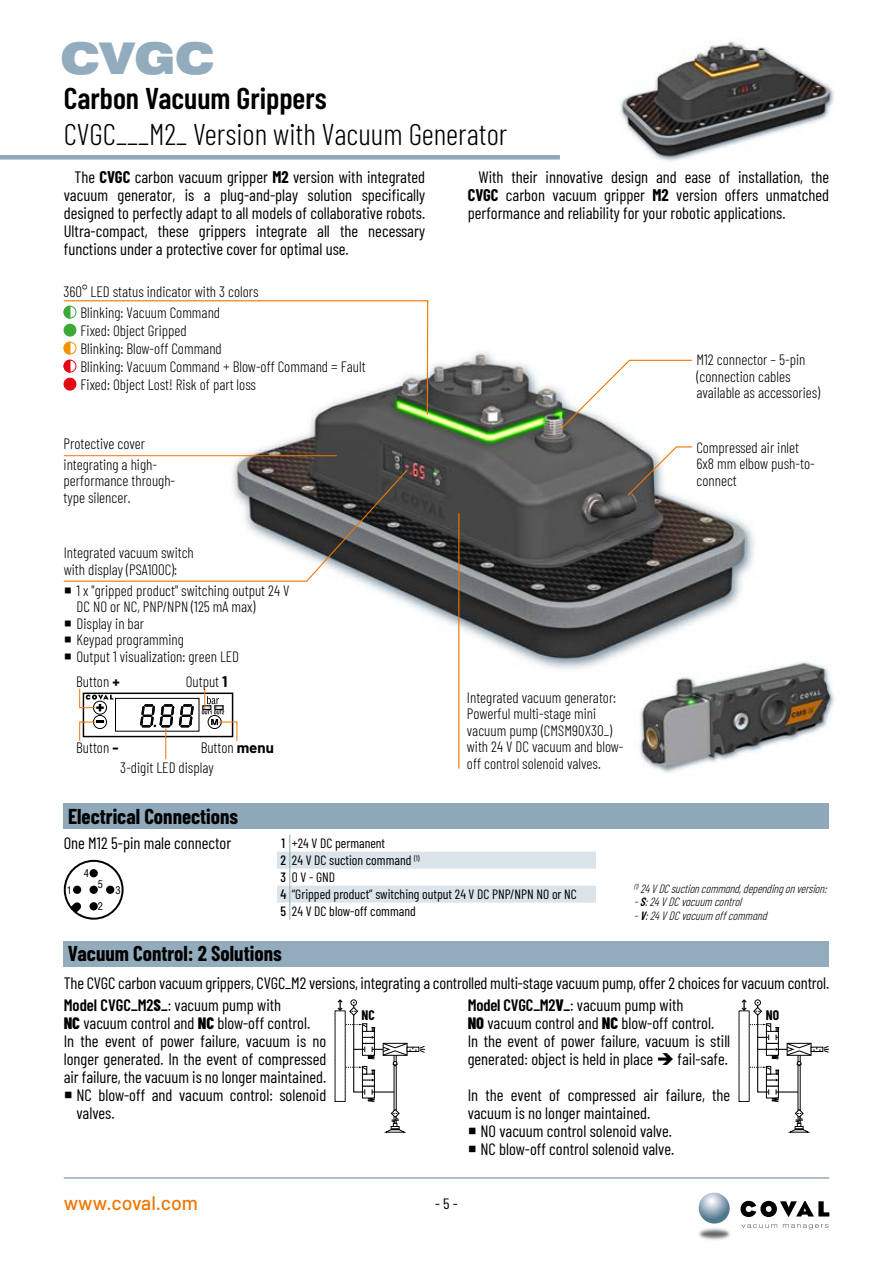
<style>
.page{position:relative;width:893px;height:1263px;background:#fff}
.page>*{position:absolute;margin:0;border:0;box-sizing:border-box;transform-origin:0 0}
.t1{font:900 45px "Pragmatica Ext";color:#92acbe}
.t2{font:300 30px "Barlow Condensed";color:#000}
.t3{font:600 30px "Barlow Condensed";color:#000}
.t4{font:700 21px "Barlow Condensed";color:#000}
.t5{font:500 19.5px "Barlow";color:#ee7601}
.t6{font:16.5px/18px "Barlow Condensed";color:#000;text-align:justify}
.t7{font:300 15px/16.5px "Barlow Condensed";color:#000}
.t8{font:15px "Barlow Condensed";color:#000;scale:1.05 1}
.t9{font:13.5px/17px "Barlow Condensed";color:#000}
.t10{font:700 13.5px "Barlow Condensed";color:#000}
.t11{font:italic 300 12px/13.5px "Barlow Condensed";color:#000}
.t12{font:condensed 10.5px "Helvetica";color:#000}
.s1{font-weight:700}
.s2{font-family:"Barlow";font-weight:700}
.s3{font-weight:500}
.s4{font-weight:600}
.s5{font-weight:800}
</style>
<div class="page">
<img style="left:620px;top:41px;width:214px;height:121px">
<hr style="left:64px;top:1177px;width:765px;height:2px;background:#92acbe">
<div style="left:0;top:155px;width:560px;height:5px;background:#8fa8ba"></div>
<img style="left:699px;top:1228px;width:31px;height:12px">
<svg style="left:698px;top:1192px;width:32px;height:32px"></svg>
<svg style="left:742px;top:1224px;width:35px;height:4px"></svg>
<svg style="left:783px;top:1224px;width:45px;height:5px"></svg>
<svg style="left:740px;top:1201px;width:89px;height:16px"></svg>
<div style="left:64px;top:803px;width:765px;height:26px;background:#8fa8ba"></div>
<div style="left:64px;top:941px;width:765px;height:25px;background:#92acbe"></div>
<svg style="left:338px;top:999px;width:87px;height:103px"></svg>
<svg style="left:385px;top:1109px;width:20px;height:23px"></svg>
<svg style="left:741px;top:999px;width:88px;height:103px"></svg>
<svg style="left:789px;top:1109px;width:20px;height:23px"></svg>
<svg style="left:277px;top:835px;width:319px;height:85px"></svg>
<svg style="left:64px;top:860px;width:60px;height:60px"></svg>
<img style="left:204px;top:352px;width:551px;height:341px">
<img style="left:634px;top:656px;width:200px;height:117px">
<svg style="left:559px;top:359px;width:134px;height:72px"></svg>
<svg style="left:626px;top:446px;width:67px;height:51px"></svg>
<hr style="left:458px;top:513px;width:1px;height:256px;background:#ee7601">
<hr style="left:64px;top:455px;width:273px;height:1px;background:#ee7601">
<svg style="left:63px;top:300px;width:366px;height:116px"></svg>
<div style="left:64px;top:378px;width:12px;height:12px;background:#e30613;border-radius:50%"></div>
<div style="left:64px;top:378px;width:12px;height:12px;border:1px solid #e30613;border-radius:50%"></div>
<div style="left:83px;top:692px;width:150px;height:45px;border:1px solid #000"></div>
<div style="left:115px;top:698px;width:84px;height:33px;border:1px solid #000"></div>
<div style="left:93px;top:701px;width:14px;height:13px;border:1px solid #000;border-radius:50%"></div>
<div style="left:93px;top:715px;width:14px;height:14px;border:1px solid #000;border-radius:50%"></div>
<svg style="left:140px;top:704px;width:54px;height:23px"></svg>
<svg style="left:79px;top:689px;width:34px;height:22px"></svg>
<svg style="left:79px;top:721px;width:25px;height:20px"></svg>
<svg style="left:202px;top:689px;width:35px;height:52px"></svg>
<hr style="left:165px;top:728px;width:1px;height:31px;background:#ee7601">
<svg style="left:63px;top:468px;width:346px;height:125px"></svg>
<h1 class="t1" style="left:60px;top:29px;width:156px">CVGC</h1>
<h2 class="t3" style="left:64px;top:77px;width:264px">Carbon Vacuum Grippers</h2>
<h2 class="t2" style="left:64px;top:113px;width:445px">CVGC___M2_ Version with Vacuum Generator</h2>
<p class="t6" style="left:64px;top:167px;width:363px;text-indent:11px">The <span class="s1">CVGC</span> carbon vacuum gripper <span class="s1">M2</span> version with integrated vacuum generator, is a plug-and-play solution specifically designed to perfectly adapt to all models of collaborative robots.<br>Ultra-compact, these grippers integrate all the necessary functions under a protective cover for optimal use.</p>
<p class="t6" style="left:468px;top:167px;width:363px;text-indent:11px">With their innovative design and ease of installation, the <span class="s1">CVGC</span> carbon vacuum gripper <span class="s1">M2</span> version offers unmatched performance and reliability for your robotic applications.</p>
<p class="t7" style="left:81px;top:280px;width:180px;line-height:21px;text-indent:-17px">360° LED status indicator with 3 colors<br>Blinking: Vacuum Command</p>
<p class="t7" style="left:81px;top:320px;width:286px;line-height:18px">Fixed: Object Gripped<br>Blinking: Blow-off Command<br>Blinking: Vacuum Command + Blow-off Command = Fault Fixed: Object Lost! Risk of part loss</p>
<p class="t7" style="left:696px;top:350px;width:125px">M12 connector – 5-pin (connection cables available as accessories)</p>
<p class="t7" style="left:64px;top:432px;width:95px;line-height:21px">Protective cover integrating a high-</p>
<p class="t7" style="left:64px;top:471px;width:113px">performance through&shy;type silencer.</p>
<p class="t7" style="left:696px;top:438px;width:120px">Compressed air inlet<br>6x8 mm elbow push-to&shy;connect</p>
<p class="t7" style="left:64px;top:544px;width:132px">Integrated vacuum switch with display (PSA100C):</p>
<p class="t7" style="left:77px;top:581px;width:214px">1 x "gripped product" switching output 24 V<br>DC NO or NC, PNP/NPN (125 mA max)<br>Display in bar<br>Keypad programming<br>Output 1 visualization: green LED</p>
<p class="t7" style="left:76px;top:672px;width:45px">Button <span class="s2">+</span></p>
<p class="t7" style="left:186px;top:672px;width:43px">Output <span class="s2">1</span></p>
<p class="t7" style="left:76px;top:738px;width:44px">Button <span class="s2">-</span></p>
<p class="t7" style="left:120px;top:737px;width:155px;line-height:19.5px;text-indent:80px">Button <span class="s2">menu<br></span>3-digit LED display</p>
<p class="t7" style="left:467px;top:688px;width:158px">Integrated vacuum generator:<br>Powerful multi-stage mini vacuum pump (CMSM90X30_) with 24 V DC vacuum and blow&shy;off control solenoid valves.</p>
<p class="t4" style="left:68px;top:801px;width:172px">Electrical Connections</p>
<p class="t6" style="left:64px;top:833px;width:169px">One M12 5-pin male connector</p>
<p class="t9" style="left:292px;top:834px;width:95px">+24 V DC permanent</p>
<p class="t9" style="left:280px;top:834px;width:298px"><span class="s3">1<br>2</span> 24 V DC suction command <sup>(1)<br></sup><span class="s3">3</span> 0 V - GND<br><span class="s3">4</span> “Gripped product” switching output 24 V DC PNP/NPN NO or NC<br><span class="s3">5</span> 24 V DC blow-off command</p>
<p class="t12" style="left:84px;top:867px;width:7px">4</p>
<p class="t12" style="left:98px;top:877px;width:7px">5</p>
<p class="t12" style="left:67px;top:883px;width:7px">1</p>
<p class="t12" style="left:115px;top:883px;width:7px">3</p>
<p class="t12" style="left:98px;top:900px;width:7px">2</p>
<p class="t11" style="left:634px;top:881px;width:196px"><sup>(1)</sup> 24 V DC suction command,depending on version: -<span class="s4">S</span>:24 V DC vacuum control<br>-<span class="s4">V</span>:24 V DC vacuum offcommand</p>
<p class="t4" style="left:68px;top:938px;width:215px">Vacuum Control: 2 Solutions</p>
<p class="t6" style="left:64px;top:995px;width:219px"><span class="s4">Model CVGC_M2</span><span class="s5">S</span><span class="s4">_</span>: vacuum pump with</p>
<p class="t6" style="left:64px;top:1013px;width:248px"><span class="s5">NC</span> vacuum control and <span class="s5">NC</span> blow-off control.</p>
<p class="t6" style="left:64px;top:1031px;width:264px">In the event of power failure, vacuum is no</p>
<p class="t6" style="left:64px;top:1049px;width:264px">longer generated. In the event of compressed</p>
<p class="t6" style="left:64px;top:1067px;width:264px">air failure, the vacuum is no longer maintained.</p>
<p class="t6" style="left:76px;top:1085px;width:251px">NC blow-off and vacuum control: solenoid</p>
<p class="t6" style="left:76px;top:1103px;width:40px">valves.</p>
<p class="t6" style="left:64px;top:972px;width:767px">The CVGC carbon vacuum grippers, CVGC_M2 versions, integrating a controlled multi-stage vacuum pump, offer 2 choices for vacuum control.</p>
<p class="t6" style="left:468px;top:995px;width:264px;text-align:left"><span class="s4">Model CVGC_M2</span><span class="s5">V</span><span class="s4">_</span>: vacuum pump with<br><span class="s5">NO</span> vacuum control and <span class="s5">NC</span> blow-off control.<br>In the event of power failure, vacuum is still generated: object is held in place ➔ fail-safe.</p>
<p class="t6" style="left:468px;top:1085px;width:264px">In the event of compressed air failure, the</p>
<p class="t6" style="left:468px;top:1103px;width:184px">vacuum is no longer maintained.</p>
<p class="t6" style="left:480px;top:1121px;width:193px">NO vacuum control solenoid valve.</p>
<p class="t6" style="left:480px;top:1139px;width:195px">NC blow-off control solenoid valve.</p>
<p class="t10" style="left:361px;top:1005px;width:15px">NC</p>
<p class="t10" style="left:766px;top:1005px;width:15px">NO</p>
<p class="t5" style="left:64px;top:1188px;width:136px">www.coval.com</p>
<p class="t8" style="left:435px;top:1193px;width:23px">- 5 -</p>
</div>
